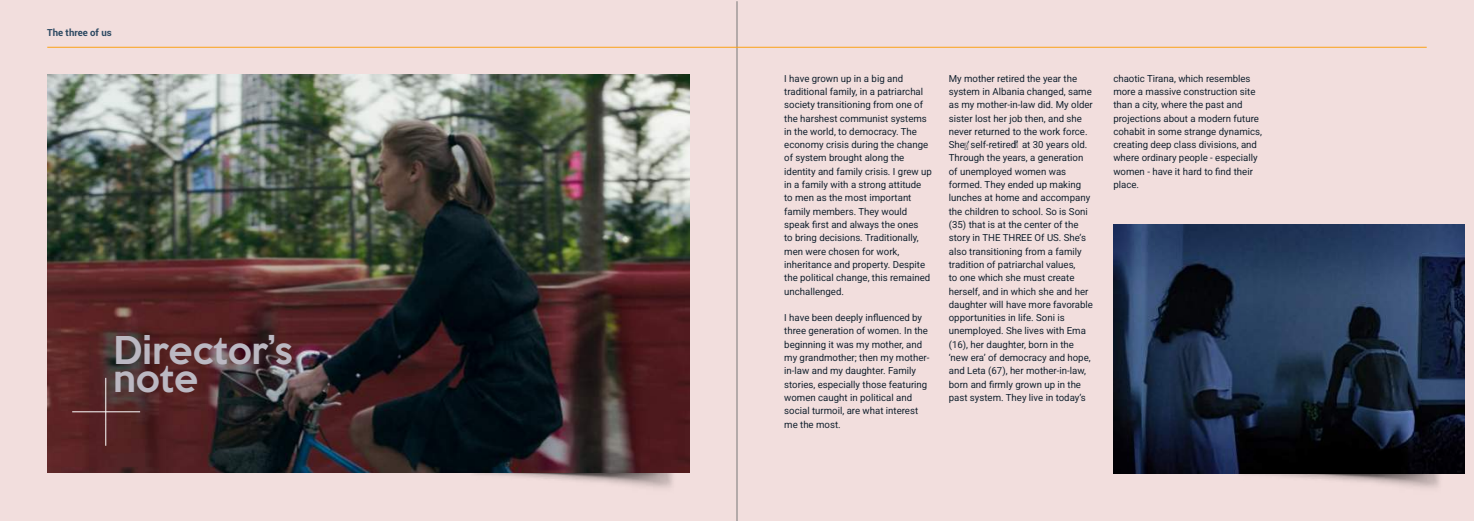
<style>
.page{position:relative;width:1474px;height:521px;background:#fff}
.page>*{position:absolute;margin:0;border:0;box-sizing:border-box;transform-origin:0 0}
.t1{font:500 35px/28px "Keep Calm";color:#bbb8c2}
.t2{font:9.62px/13.3px "Roboto";color:#142330}
.t3{font:700 9.62px "Roboto";color:#2b4861}
</style>
<div class="page">
<div style="left:0;top:0;width:1473px;height:521px;background:#f2dedd"></div>
<hr style="left:736px;top:1px;width:1px;height:520px;background:#787878">
<img style="left:474px;top:473px;width:199px;height:15px">
<img style="left:47px;top:74px;width:642px;height:399px">
<hr style="left:105px;top:378px;width:1px;height:68px;background:#fff">
<hr style="left:72px;top:411px;width:68px;height:1px;background:#fff">
<img style="left:1244px;top:474px;width:196px;height:14px">
<hr style="left:47px;top:47px;width:1379px;height:1px;background:#fba116">
<img style="left:1113px;top:224px;width:350px;height:250px">
<p class="t3" style="left:47px;top:26px;width:66px">The three of us</p>
<h1 class="t1" style="left:113px;top:333px;width:181px">Director’s note</h1>
<p class="t2" style="left:784px;top:71px;width:149px">I have grown up in a big and traditional family, in a patriarchal society transitioning from one of the harshest communist systems in the world, to democracy. The economy crisis during the change of system brought along the identity and family crisis. I grew up in a family with a strong attitude to men as the most important family members. They would speak first and always the ones<br>to bring decisions. Traditionally, men were chosen for work, inheritance and property. Despite the political change, this remained unchallenged.</p>
<p class="t2" style="left:784px;top:311px;width:147px">I have been deeply influenced by three generation of women. In the beginning it was my mother, and my grandmother; then my mother&shy;in-law and my daughter. Family stories, especially those featuring women caught in political and social turmoil, are what interest me the most.</p>
<p class="t2" style="left:948px;top:71px;width:146px">My mother retired the year the system in Albania changed, same as my mother-in-law did. My older sister lost her job then, and she never returned to the work force.<br>She “self-retired” at 30 years old.<br>Through the years, a generation of unemployed women was formed. They ended up making lunches at home and accompany the children to school. So is Soni (35) that is at the center of the story in THE THREE Of US. She’s also transitioning from a family tradition of patriarchal values,<br>to one which she must create herself, and in which she and her daughter will have more favorable opportunities in life. Soni is unemployed. She lives with Ema (16), her daughter, born in the ‘new era’ of democracy and hope, and Leta (67), her mother-in-law, born and firmly grown up in the past system. They live in today’s</p>
<p class="t2" style="left:1113px;top:71px;width:150px">chaotic Tirana, which resembles more a massive construction site than a city, where the past and projections about a modern future cohabit in some strange dynamics, creating deep class divisions, and where ordinary people - especially women - have it hard to find their place.</p>
</div>
